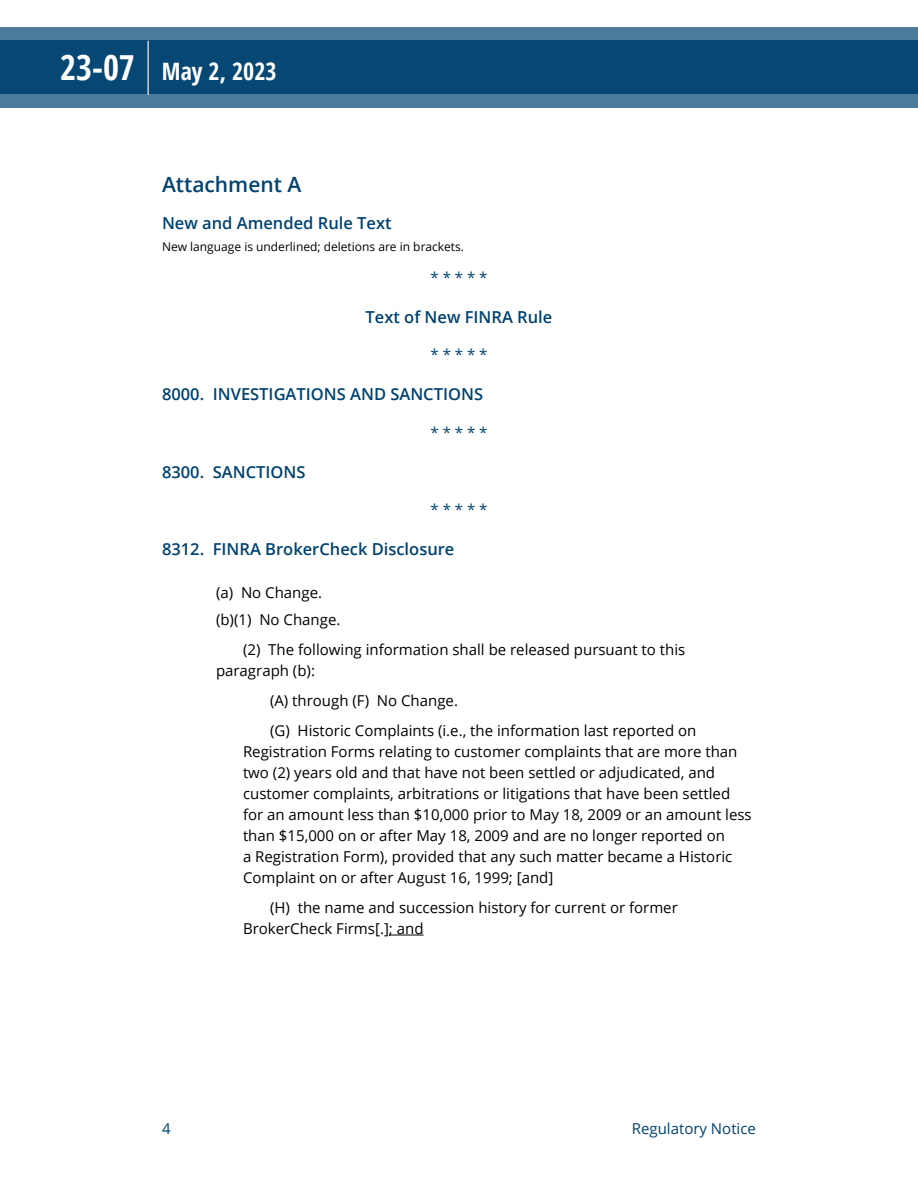
<style>
.page{position:relative;width:918px;height:1188px;background:#fff}
.page>*{position:absolute;margin:0;border:0;box-sizing:border-box;transform-origin:0 0}
.t1{font:700 condensed 24px "Open Sans";color:#fff}
.t2{font:600 21px "Open Sans";color:#004270}
.t3{font:600 16.5px "Open Sans";color:#004270}
.t4{font:15px/21px "Open Sans";color:#000}
.t5{font:15px "Open Sans";color:#004270}
.t6{font:12px "Open Sans";color:#000}
.s1{font-size:34.5px}
</style>
<div class="page">
<hr style="left:389px;top:935px;width:35px;height:1px;background:#000">
<svg style="left:0;top:27px;width:918px;height:81px;background:#1e5881"></svg>
<hr style="left:148px;top:41px;width:1px;height:54px;background:#fff">
<h1 class="t1" style="left:60px;top:54px;width:218px"><span class="s1">23-07</span> May 2, 2023</h1>
<h2 class="t2" style="left:162px;top:170px;width:141px">Attachment A</h2>
<p class="t3" style="left:162px;top:211px;width:231px">New and Amended Rule Text</p>
<p class="t6" style="left:162px;top:239px;width:304px">New language is underlined; deletions are in brackets.</p>
<p class="t5" style="left:431px;top:267px;width:59px">* * * * *</p>
<p class="t3" style="left:366px;top:305px;width:188px">Text of New FINRA Rule</p>
<p class="t5" style="left:431px;top:344px;width:59px">* * * * *</p>
<p class="t3" style="left:162px;top:383px;width:323px">8000. INVESTIGATIONS AND SANCTIONS</p>
<p class="t5" style="left:431px;top:422px;width:59px">* * * * *</p>
<p class="t3" style="left:162px;top:460px;width:145px">8300. SANCTIONS</p>
<p class="t5" style="left:431px;top:500px;width:59px">* * * * *</p>
<p class="t3" style="left:162px;top:538px;width:294px">8312. FINRA BrokerCheck Disclosure</p>
<p class="t4" style="left:216px;top:579px;width:126px;line-height:27px">(a) No Change. (b)(1) No Change.</p>
<p class="t4" style="left:216px;top:639px;width:471px;text-indent:27px">(2) The following information shall be released pursuant to this paragraph (b):</p>
<p class="t4" style="left:270px;top:685px;width:428px;line-height:30px">(A) through (F) No Change.<br>(G) Historic Complaints (i.e., the information last reported on</p>
<p class="t4" style="left:243px;top:741px;width:510px">Registration Forms relating to customer complaints that are more than two (2) years old and that have not been settled or adjudicated, and customer complaints, arbitrations or litigations that have been settled for an amount less than $10,000 prior to May 18, 2009 or an amount less than $15,000 on or after May 18, 2009 and are no longer reported on<br>a Registration Form), provided that any such matter became a Historic Complaint on or after August 16, 1999; [and]</p>
<p class="t4" style="left:243px;top:897px;width:436px;text-indent:27px">(H) the name and succession history for current or former<br>BrokerCheck Firms[.]; and</p>
<p class="t5" style="left:162px;top:1119px;width:10px">4</p>
<p class="t5" style="left:632px;top:1119px;width:126px">Regulatory Notice</p>
</div>
